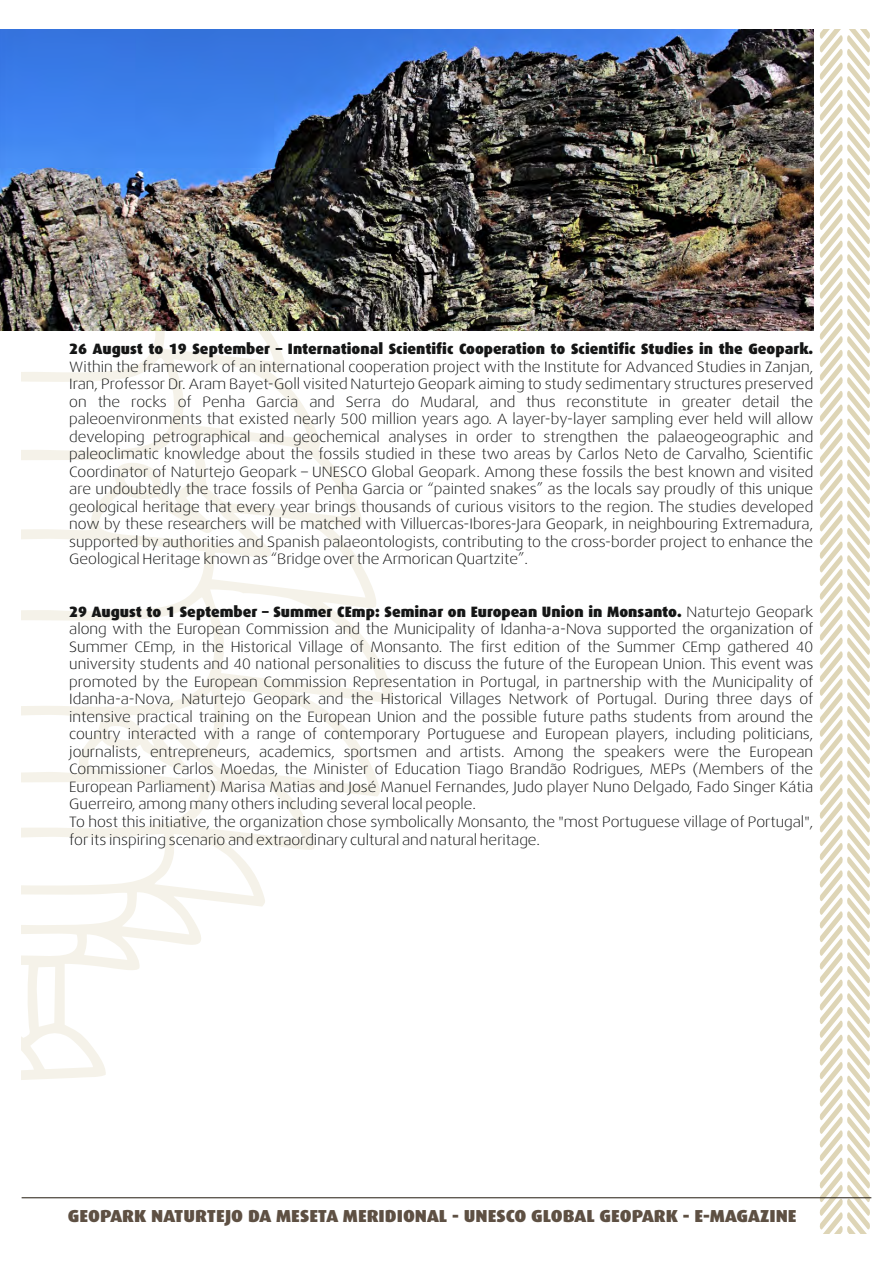
<style>
.page{position:relative;width:893px;height:1263px;background:#fff}
.page>*{position:absolute;margin:0;border:0;box-sizing:border-box;transform-origin:0 0}
.t1{font:900 17.4px "Dax";color:#5e5043;scale:1.06 1}
.t2{font:300 15px/17.5px "Dax Wide";color:#151616}
.t3{font:900 15px "Dax";color:#151616}
.s1{font-family:"Dax Wide";font-weight:300}
</style>
<div class="page">
<svg style="left:22px;top:330px;width:391px;height:750px"></svg>
<svg style="left:820px;top:30px;width:50px;height:1203px"></svg>
<hr style="left:22px;top:1197px;width:849px;height:1px;background:#221a0f">
<img style="left:0;top:30px;width:813px;height:300px">
<p class="t3" style="left:69px;top:340px;width:745px">26 August to 19 September – International Scientific Cooperation to Scientific Studies in the Geopark.</p>
<p class="t2" style="left:69px;top:358px;width:746px;text-align:justify">Within the framework of an international cooperation project with the Institute for Advanced Studies in Zanjan, Iran, Professor Dr. Aram Bayet-Goll visited Naturtejo Geopark aiming to study sedimentary structures preserved on the rocks of Penha Garcia and Serra do Mudaral, and thus reconstitute in greater detail the paleoenvironments that existed nearly 500 million years ago. A layer-by-layer sampling ever held will allow developing petrographical and geochemical analyses in order to strengthen the palaeogeographic and paleoclimatic knowledge about the fossils studied in these two areas by Carlos Neto de Carvalho, Scientific Coordinator of Naturtejo Geopark – UNESCO Global Geopark. Among these fossils the best known and visited are undoubtedly the trace fossils of Penha Garcia or “painted snakes” as the locals say proudly of this unique geological heritage that every year brings thousands of curious visitors to the region. The studies developed now by these researchers will be matched with Villuercas-Ibores-Jara Geopark, in neighbouring Extremadura, supported by authorities and Spanish palaeontologists, contributing to the cross-border project to enhance the Geological Heritage known as “Bridge over the Armorican Quartzite”.</p>
<p class="t3" style="left:69px;top:603px;width:745px">29 August to 1 September – Summer CEmp: Seminar on European Union in Monsanto. <span class="s1">Naturtejo Geopark</span></p>
<p class="t2" style="left:69px;top:620px;width:746px">along with the European Commission and the Municipality of Idanha-a-Nova supported the organization of Summer CEmp, in the Historical Village of Monsanto. The first edition of the Summer CEmp gathered 40 university students and 40 national personalities to discuss the future of the European Union. This event was promoted by the European Commission Representation in Portugal, in partnership with the Municipality of Idanha-a-Nova, Naturtejo Geopark and the Historical Villages Network of Portugal. During three days of intensive practical training on the European Union and the possible future paths students from around the country interacted with a range of contemporary Portuguese and European players, including politicians, journalists, entrepreneurs, academics, sportsmen and artists. Among the speakers were the European Commissioner Carlos Moedas, the Minister of Education Tiago Brandão Rodrigues, MEPs (Members of the European Parliament) Marisa Matias and José Manuel Fernandes, Judo player Nuno Delgado, Fado Singer Kátia Guerreiro, among many others including several local people.<br>To host this initiative, the organization chose symbolically Monsanto, the "most Portuguese village of Portugal", for its inspiring scenario and extraordinary cultural and natural heritage.</p>
<p class="t1" style="left:68px;top:1206px;width:689px">GEOPARK NATURTEJO DA MESETA MERIDIONAL - UNESCO GLOBAL GEOPARK - E-MAGAZINE</p>
</div>
